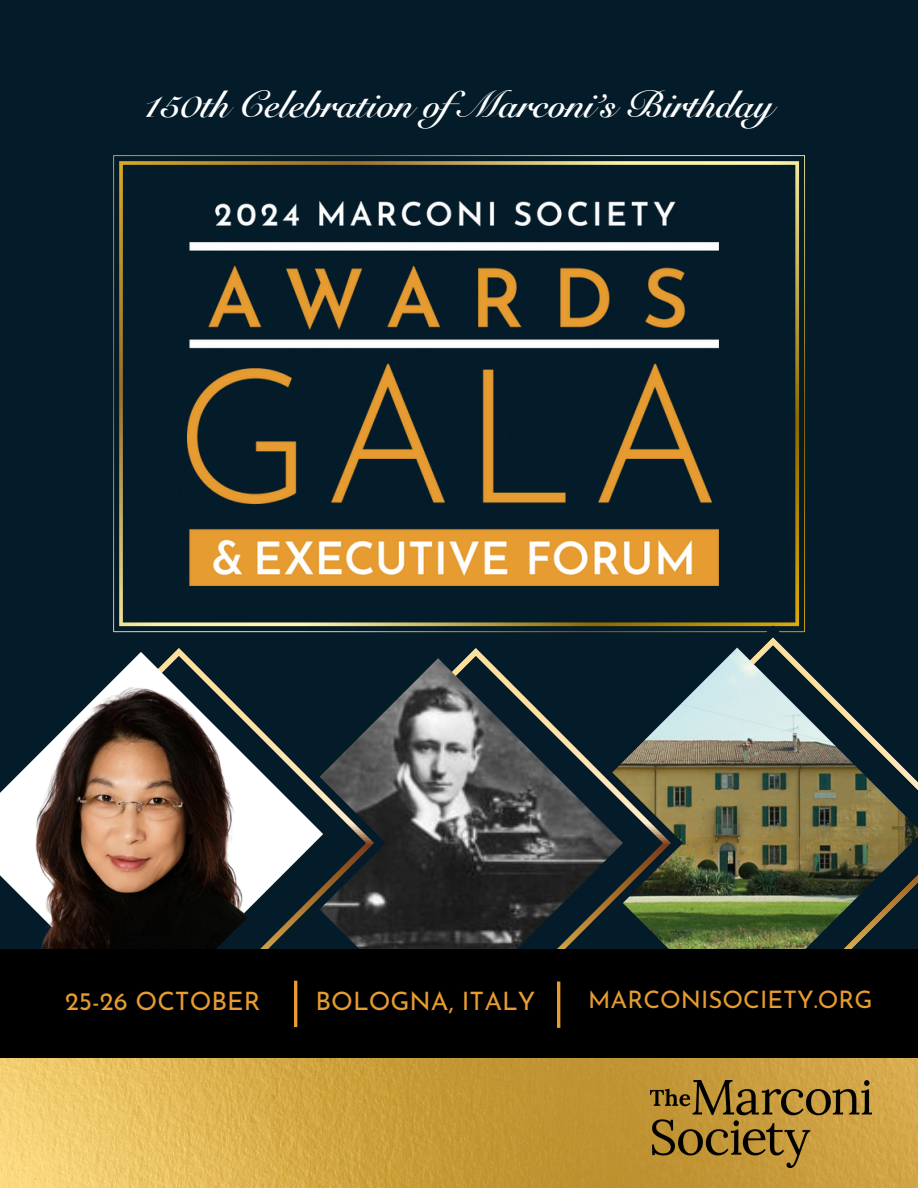
<style>
.page{position:relative;width:918px;height:1188px;background:#041b29}
.page>*{position:absolute;margin:0;border:0;box-sizing:border-box;transform-origin:0 0}
.t1{font:37.5px "Snell Roundhand LT Std Bd Scr";color:#fff}
.t2{font:25.35px "Josefin Sans";color:#e69c31}
.t3{font:24.15px "Josefin Sans";color:#e69c31}
</style>
<div class="page">
<svg style="left:113px;top:155px;width:692px;height:477px"></svg>
<svg style="left:566px;top:625px;width:239px;height:8px"></svg>
<img style="left:683px;top:648px;width:235px;height:301px">
<img style="left:671px;top:702px;width:12px;height:247px">
<svg style="left:466px;top:648px;width:205px;height:301px"></svg>
<img style="left:386px;top:658px;width:237px;height:291px">
<img style="left:0;top:1058px;width:918px;height:130px">
<svg style="left:374px;top:710px;width:12px;height:239px;background:#3f4142"></svg>
<svg style="left:175px;top:648px;width:199px;height:301px"></svg>
<svg style="left:106px;top:652px;width:217px;height:297px"></svg>
<img style="left:0;top:687px;width:304px;height:262px">
<svg style="left:214px;top:914px;width:59px;height:35px"></svg>
<div style="left:0;top:949px;width:918px;height:109px;background:#000"></div>
<hr style="left:294px;top:981px;width:3px;height:46px;background:#e69c31">
<img style="left:651px;top:1080px;width:220px;height:88px">
<hr style="left:557px;top:982px;width:3px;height:46px;background:#e69c31">
<img style="left:187px;top:201px;width:531px;height:385px">
<p class="t1" style="left:145px;top:90px;width:630px">150th Celebration ofMarconi’s Birthday</p>
<p class="t2" style="left:65px;top:991px;width:197px">25-26 OCTOBER</p>
<p class="t2" style="left:316px;top:991px;width:221px">BOLOGNA, ITALY</p>
<p class="t3" style="left:588px;top:990px;width:286px">MARCONISOCIETY.ORG</p>
</div>
